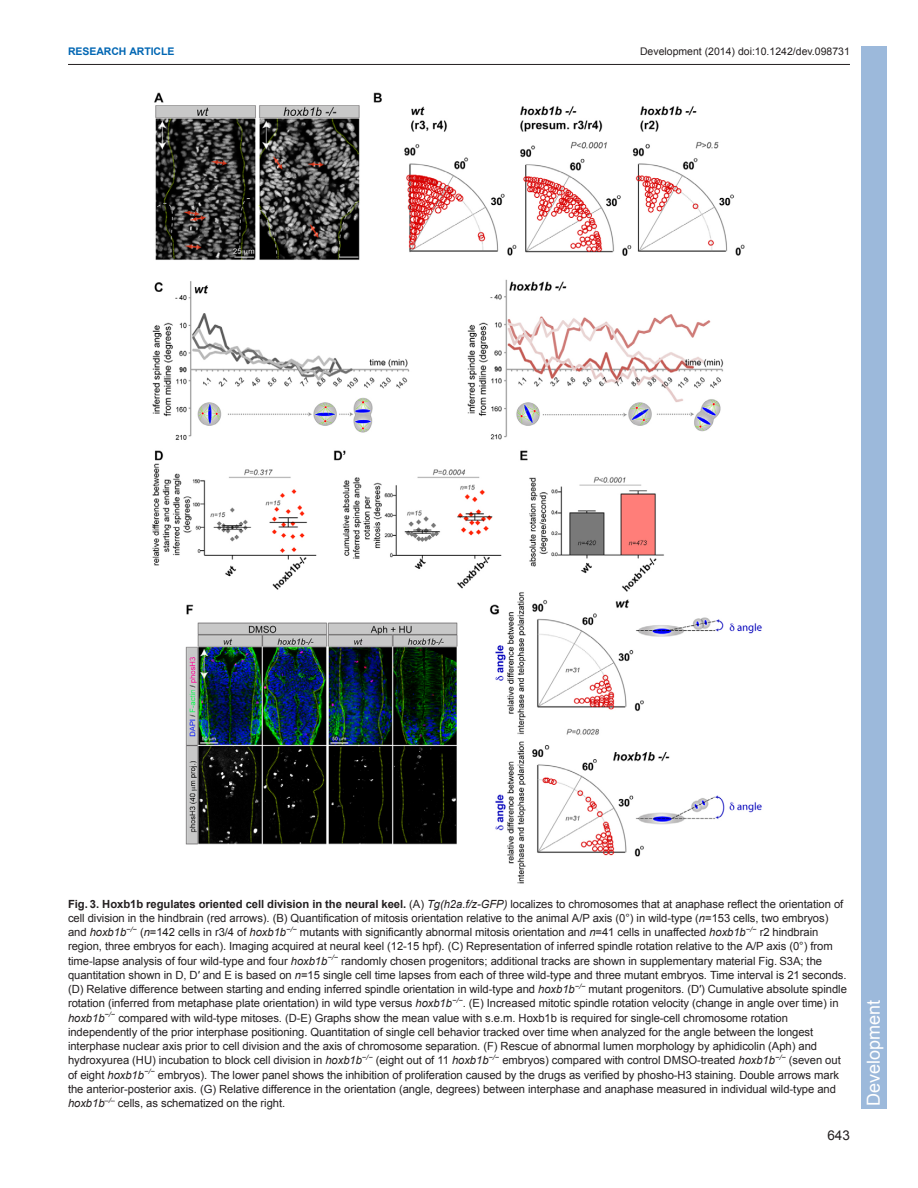
<style>
.page{position:relative;width:918px;height:1188px;background:#fff}
.page>*{position:absolute;margin:0;border:0;box-sizing:border-box;transform-origin:0 0}
.t1{font:18px "Arial";color:#fff}
.t2{font:13.5px "Arial";color:#231f20}
.t3{font:11.25px/14.2px "Arial";letter-spacing:-.005em;color:#231f20}
.t4{font:10.5px "Arial";color:#231f20}
.t5{font:700 10.5px "Arial";letter-spacing:-.005em;color:#0166b3}
.s1{font-weight:700}
.s2{font-style:italic}
</style>
<div class="page">
<hr style="left:68px;top:64px;width:782px;height:1px;background:#231f20">
<img style="left:152px;top:92px;width:610px;height:792px">
<div style="left:861px;top:46px;width:25px;height:1063px;background:#9cb9db"></div>
<p class="t5" style="left:68px;top:45px;width:108px">RESEARCH ARTICLE</p>
<p class="t4" style="left:640px;top:45px;width:211px">Development (2014) doi:10.1242/dev.098731</p>
<p class="t3" style="left:68px;top:897px;width:780px"><span class="s1">Fig. 3. Hoxb1b regulates oriented cell division in the neural keel.</span> (A) <span class="s2">Tg(h2a.f/z-GFP)</span> localizes to chromosomes that at anaphase reflect the orientation of cell division in the hindbrain (red arrows). (B) Quantification of mitosis orientation relative to the animal A/P axis (0°) in wild-type (<span class="s2">n</span>=153 cells, two embryos) and <span class="s2">hoxb1b</span><sup>−/−</sup> (<span class="s2">n</span>=142 cells in r3/4 of <span class="s2">hoxb1b</span><sup>−/−</sup> mutants with significantly abnormal mitosis orientation and <span class="s2">n</span>=41 cells in unaffected <span class="s2">hoxb1b</span><sup>−/−</sup> r2 hindbrain region, three embryos for each). Imaging acquired at neural keel (12-15 hpf). (C) Representation of inferred spindle rotation relative to the A/P axis (0°) from time-lapse analysis of four wild-type and four <span class="s2">hoxb1b</span><sup>−/−</sup> randomly chosen progenitors; additional tracks are shown in supplementary material Fig. S3A; the quantitation shown in D, D′ and E is based on <span class="s2">n</span>=15 single cell time lapses from each of three wild-type and three mutant embryos. Time interval is 21 seconds. (D) Relative difference between starting and ending inferred spindle orientation in wild-type and <span class="s2">hoxb1b</span><sup>−/−</sup> mutant progenitors. (D′) Cumulative absolute spindle rotation (inferred from metaphase plate orientation) in wild type versus <span class="s2">hoxb1b</span><sup>−/−</sup>. (E) Increased mitotic spindle rotation velocity (change in angle over time) in <span class="s2">hoxb1b</span><sup>−/−</sup> compared with wild-type mitoses. (D-E) Graphs show the mean value with s.e.m. Hoxb1b is required for single-cell chromosome rotation independently of the prior interphase positioning. Quantitation of single cell behavior tracked over time when analyzed for the angle between the longest interphase nuclear axis prior to cell division and the axis of chromosome separation. (F) Rescue of abnormal lumen morphology by aphidicolin (Aph) and hydroxyurea (HU) incubation to block cell division in <span class="s2">hoxb1b</span><sup>−/−</sup> (eight out of 11 <span class="s2">hoxb1b</span><sup>−/−</sup> embryos) compared with control DMSO-treated <span class="s2">hoxb1b</span><sup>−/−</sup> (seven out of eight <span class="s2">hoxb1b</span><sup>−/−</sup> embryos). The lower panel shows the inhibition of proliferation caused by the drugs as verified by phosho-H3 staining. Double arrows mark the anterior-posterior axis. (G) Relative difference in the orientation (angle, degrees) between interphase and anaphase measured in individual wild-type and <span class="s2">hoxb1b</span><sup>–/–</sup> cells, as schematized on the right.</p>
<p class="t2" style="left:827px;top:1128px;width:24px">643</p>
<h1 class="t1" style="left:862px;top:1106px;width:108px;rotate:-90deg">Development</h1>
</div>
